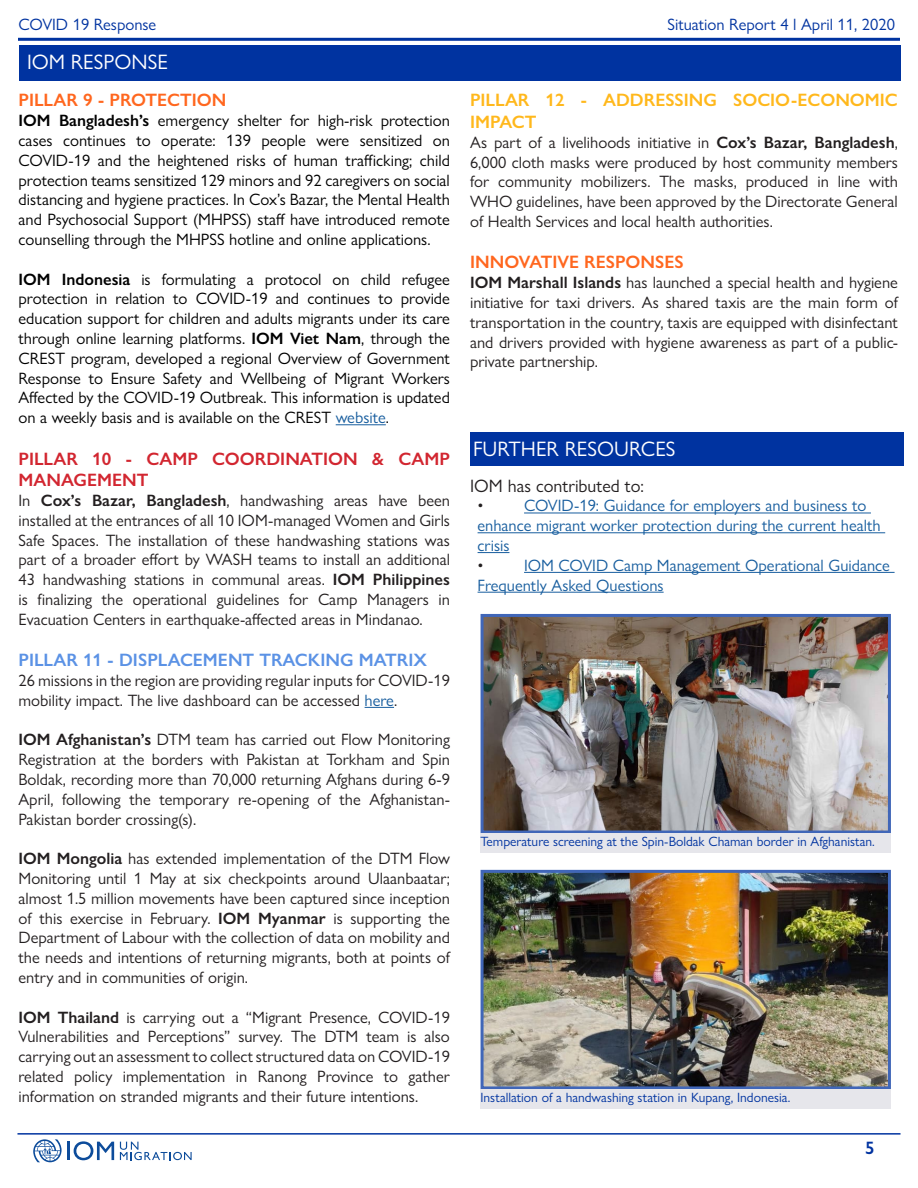
<style>
.page{position:relative;width:918px;height:1188px;background:#fff}
.page>*{position:absolute;margin:0;border:0;box-sizing:border-box;transform-origin:0 0}
.t1{font:21px "Gill Sans Nova";color:#fff}
.Paragraph_Style_no_h{font:600 18px/21.6px "Gill Sans Nova";color:#d22630}
.Paragraph_Style_no_h-2{font:600 18px/21.6px "Gill Sans Nova";color:#ffb81c}
.Paragraph_Style_no_h-3{font:600 18px "Gill Sans Nova";color:#ff671f}
.t2{font:600 18px "Gill Sans Nova";color:#5b92e5}
.t3{font:18px "Gill Sans Nova";color:#231f20}
.t4{font:600 18px "Gill Sans Nova";color:#0033a0}
.Paragraph_Style_no_h-4{font:16.5px/19.8px "Gill Sans Nova";color:#231f20;text-align:justify}
.Paragraph_Style_no_h-5{font:16.5px/19.8px "Gill Sans Nova";color:#000;text-align:justify}
.t5{font:16.5px/19.8px "Gill Sans Nova";color:#175d9e}
.t6{font:16.5px "Gill Sans Nova";color:#0033a0}
.Paragraph_Style_no_h-6{font:13.5px "Gill Sans Nova";color:#0033a0}
.s1{font-weight:600}
.s2{color:#175d9e}
</style>
<div class="page">
<hr style="left:524px;top:513px;width:347px;height:1px;background:#175d9e">
<hr style="left:478px;top:532px;width:407px;height:1px;background:#175d9e">
<hr style="left:478px;top:552px;width:31px;height:1px;background:#175d9e">
<hr style="left:524px;top:572px;width:371px;height:1px;background:#175d9e">
<hr style="left:478px;top:592px;width:186px;height:1px;background:#175d9e">
<hr style="left:18px;top:38px;width:882px;height:3px;background:#0033a0">
<hr style="left:17px;top:1133px;width:884px;height:2px;background:#0033a0">
<hr style="left:67px;top:1142px;width:3px;height:18px;background:#0d4c9b">
<svg style="left:74px;top:1141px;width:40px;height:19px"></svg>
<svg style="left:120px;top:1142px;width:72px;height:18px"></svg>
<svg style="left:33px;top:1139px;width:29px;height:23px"></svg>
<div style="left:19px;top:45px;width:882px;height:36px;background:#0033a0"></div>
<hr style="left:336px;top:424px;width:50px;height:1px;background:#175d9e">
<svg style="left:365px;top:707px;width:29px;height:1px"></svg>
<div style="left:470px;top:433px;width:433px;height:33px;background:#0033a0"></div>
<img style="left:485px;top:874px;width:402px;height:211px">
<div style="left:481px;top:870px;width:410px;height:219px;border:3px solid #4066b8"></div>
<div style="left:481px;top:1089px;width:410px;height:19px;background:#e6e6eb"></div>
<img style="left:485px;top:618px;width:402px;height:212px">
<div style="left:481px;top:614px;width:410px;height:220px;border:3px solid #4066b8"></div>
<div style="left:481px;top:833px;width:410px;height:19px;background:#e6e6eb"></div>
<p class="t6" style="left:19px;top:14px;width:139px">COVID 19 Response</p>
<p class="t6" style="left:668px;top:14px;width:229px">Situation Report 4 l April 11, 2020</p>
<p class="t1" style="left:27px;top:49px;width:143px">IOM RESPONSE</p>
<p class="Paragraph_Style_no_h-3" style="left:19px;top:89px;width:210px">PILLAR 9 - PROTECTION</p>
<p class="Paragraph_Style_no_h-5" style="left:19px;top:110px;width:433px"><span class="s1">IOM Bangladesh’s</span> emergency shelter for high-risk protection cases continues to operate: 139 people were sensitized on COVID-19 and the heightened risks of human trafficking; child protection teams sensitized 129 minors and 92 caregivers on social distancing and hygiene practices. In Cox’s Bazar, the Mental Health and Psychosocial Support (MHPSS) staff have introduced remote counselling through the MHPSS hotline and online applications.</p>
<p class="Paragraph_Style_no_h-5" style="left:19px;top:269px;width:433px"><span class="s1">IOM Indonesia</span> is formulating a protocol on child refugee protection in relation to COVID-19 and continues to provide education support for children and adults migrants under its care through online learning platforms. <span class="s1">IOM Viet Nam</span>, through the CREST program, developed a regional Overview of Government Response to Ensure Safety and Wellbeing of Migrant Workers Affected by the COVID-19 Outbreak. This information is updated on a weekly basis and is available on the CREST <span class="s2">website</span>.</p>
<p class="Paragraph_Style_no_h" style="left:19px;top:447px;width:433px">PILLAR 10 - CAMP COORDINATION &amp; CAMP<br>MANAGEMENT</p>
<p class="Paragraph_Style_no_h-4" style="left:19px;top:490px;width:433px">In <span class="s1">Cox’s Bazar, Bangladesh</span>, handwashing areas have been installed at the entrances of all 10 IOM-managed Women and Girls Safe Spaces. The installation of these handwashing stations was part of a broader effort by WASH teams to install an additional 43 handwashing stations in communal areas. <span class="s1">IOM Philippines </span>is finalizing the operational guidelines for Camp Managers in Evacuation Centers in earthquake-affected areas in Mindanao.</p>
<p class="t2" style="left:19px;top:649px;width:410px">PILLAR 11 - DISPLACEMENT TRACKING MATRIX</p>
<p class="Paragraph_Style_no_h-4" style="left:19px;top:670px;width:433px">26 missions in the region are providing regular inputs for COVID-19 mobility impact. The live dashboard can be accessed <span class="s2">here</span>.</p>
<p class="Paragraph_Style_no_h-4" style="left:19px;top:730px;width:433px"><span class="s1">IOM Afghanistan’s</span> DTM team has carried out Flow Monitoring Registration at the borders with Pakistan at Torkham and Spin Boldak, recording more than 70,000 returning Afghans during 6-9<br>April, following the temporary re-opening of the Afghanistan-Pakistan border crossing(s).</p>
<p class="Paragraph_Style_no_h-4" style="left:19px;top:848px;width:433px"><span class="s1">IOM Mongolia</span> has extended implementation of the DTM Flow Monitoring until 1 May at six checkpoints around Ulaanbaatar; almost 1.5 million movements have been captured since inception of this exercise in February. <span class="s1">IOM Myanmar</span> is supporting the Department of Labour with the collection of data on mobility and the needs and intentions of returning migrants, both at points of entry and in communities of origin.</p>
<p class="Paragraph_Style_no_h-4" style="left:19px;top:1007px;width:433px"><span class="s1">IOM Thailand</span> is carrying out a “Migrant Presence, COVID-19<br>Vulnerabilities and Perceptions” survey. The DTM team is also carrying out an assessment to collect structured data on COVID-19 related policy implementation in Ranong Province to gather information on stranded migrants and their future intentions.</p>
<p class="Paragraph_Style_no_h-2" style="left:470px;top:89px;width:429px">PILLAR 12 - ADDRESSING SOCIO-ECONOMIC<br>IMPACT</p>
<p class="Paragraph_Style_no_h-4" style="left:470px;top:132px;width:429px">As part of a livelihoods initiative in <span class="s1">Cox’s Bazar, Bangladesh</span>, 6,000 cloth masks were produced by host community members for community mobilizers. The masks, produced in line with WHO guidelines, have been approved by the Directorate General of Health Services and local health authorities.</p>
<p class="Paragraph_Style_no_h-3" style="left:470px;top:251px;width:215px">INNOVATIVE RESPONSES</p>
<p class="Paragraph_Style_no_h-4" style="left:470px;top:272px;width:429px"><span class="s1">IOM Marshall Islands</span> has launched a special health and hygiene initiative for taxi drivers. As shared taxis are the main form of transportation in the country, taxis are equipped with disinfectant and drivers provided with hygiene awareness as part of a public&shy;private partnership.</p>
<p class="t1" style="left:473px;top:436px;width:204px">FURTHER RESOURCES</p>
<p class="t3" style="left:470px;top:474px;width:175px">IOM has contributed to:</p>
<p class="Paragraph_Style_no_h-4" style="left:478px;top:496px;width:8px">•</p>
<p class="t5" style="left:478px;top:496px;width:405px;text-indent:46px">COVID-19: Guidance for employers and business to enhance migrant worker protection during the current health crisis</p>
<p class="Paragraph_Style_no_h-4" style="left:478px;top:555px;width:8px">•</p>
<p class="t5" style="left:478px;top:555px;width:414px;text-indent:46px">IOM COVID Camp Management Operational Guidance<br>Frequently Asked Questions</p>
<p class="Paragraph_Style_no_h-6" style="left:481px;top:833px;width:396px">Temperature screening at the Spin-Boldak Chaman border in Afghanistan.</p>
<p class="Paragraph_Style_no_h-6" style="left:481px;top:1089px;width:311px">Installation of a handwashing station in Kupang, Indonesia.</p>
<p class="t4" style="left:865px;top:1137px;width:11px">5</p>
</div>
